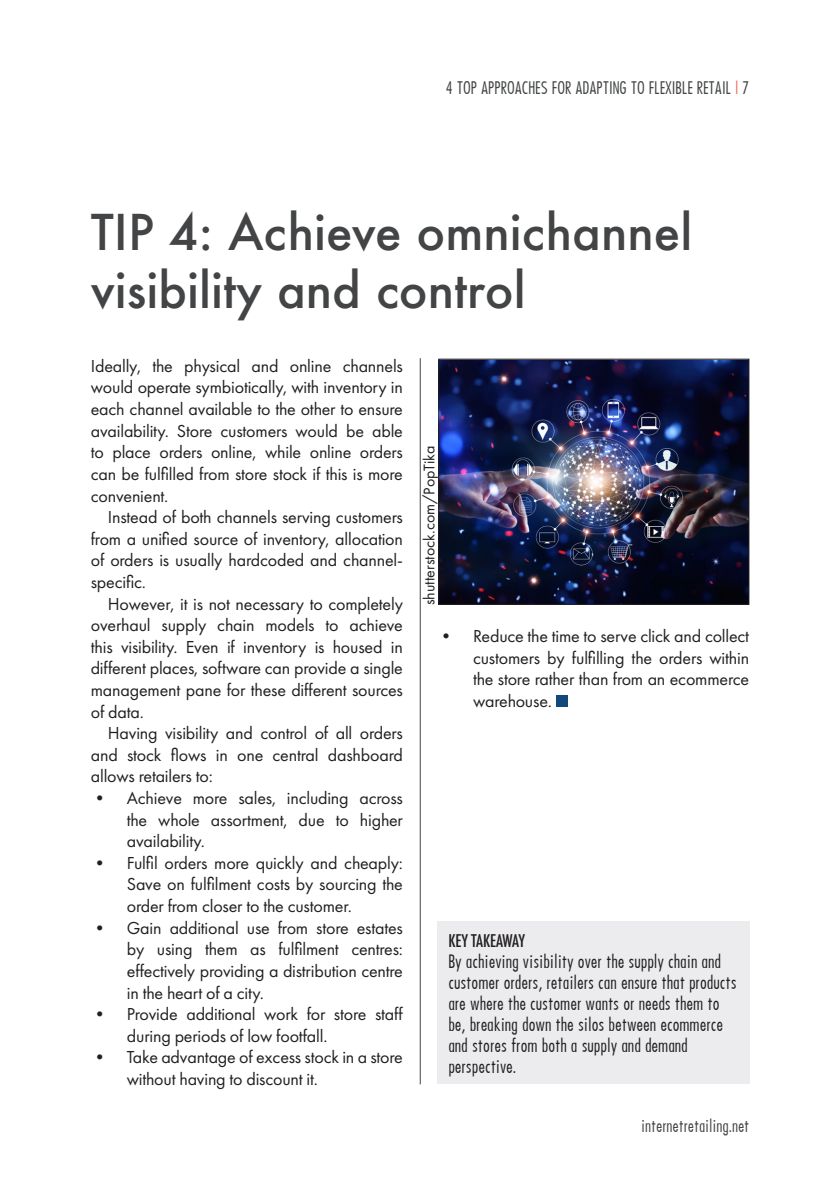
<style>
.page{position:relative;width:840px;height:1191px;background:#fff}
.page>*{position:absolute;margin:0;border:0;box-sizing:border-box;transform-origin:0 0}
.title_headline{font:500 48px/57.6px "Futura";color:#424445}
.title_headline-2{font:18px/21.6px "Futura PT";letter-spacing:-.01em;color:#231f20;text-align:justify}
.t1{font:500 17px/21px "Futura Cond";color:#231f20}
.t2{font:500 condensed 17px "Futura";letter-spacing:-.01em;color:#231f20}
.t3{font:500 16px "Futura Cond";color:#424445}
.t4{font:16px "Futura PT";color:#231f20}
.s1{color:#f26b54}
</style>
<div class="page">
<div style="left:555px;top:695px;width:12px;height:12px;background:#11497b"></div>
<hr style="left:419px;top:358px;width:1px;height:726px;background:#424445">
<div style="left:437px;top:921px;width:311px;height:163px;background:#ececee"></div>
<img style="left:440px;top:361px;width:306px;height:241px">
<div style="left:438px;top:359px;width:310px;height:245px;border:1px solid #231f20"></div>
<p class="t3" style="left:445px;top:78px;width:304px">4 TOP APPROACHES FOR ADAPTING TO FLEXIBLE RETAIL <span class="s1">l</span> 7</p>
<p class="title_headline" style="left:91px;top:203px;width:602px">TIP 4: Achieve omnichannel visibility and control</p>
<p class="title_headline-2" style="left:91px;top:355px;width:313px">Ideally, the physical and online channels would operate symbiotically, with inventory in each channel available to the other to ensure availability. Store customers would be able to place orders online, while online orders can be fulfilled from store stock if this is more convenient.</p>
<p class="title_headline-2" style="left:91px;top:506px;width:313px;text-indent:17px">Instead of both channels serving customers from a unified source of inventory, allocation of orders is usually hardcoded and channel&shy;specific.</p>
<p class="title_headline-2" style="left:91px;top:592px;width:313px;text-indent:17px">However, it is not necessary to completely overhaul supply chain models to achieve this visibility. Even if inventory is housed in different places, software can provide a single management pane for these different sources of data.</p>
<p class="title_headline-2" style="left:91px;top:722px;width:313px;text-indent:17px">Having visibility and control of all orders and stock flows in one central dashboard allows retailers to:</p>
<p class="title_headline-2" style="left:127px;top:787px;width:277px;text-indent:-36px">• Achieve more sales, including across the whole assortment, due to higher availability.</p>
<p class="title_headline-2" style="left:127px;top:852px;width:277px;text-indent:-36px">• Fulfil orders more quickly and cheaply:<br>Save on fulfilment costs by sourcing the order from closer to the customer.</p>
<p class="title_headline-2" style="left:127px;top:916px;width:277px;text-indent:-36px">• Gain additional use from store estates by using them as fulfilment centres: effectively providing a distribution centre in the heart of a city.</p>
<p class="title_headline-2" style="left:127px;top:1003px;width:277px;text-indent:-36px">• Provide additional work for store staff during periods of low footfall.</p>
<p class="title_headline-2" style="left:127px;top:1046px;width:277px;text-indent:-36px">• Take advantage of excess stock in a store without having to discount it.</p>
<p class="t4" style="left:419px;top:605px;width:161px;rotate:-90deg">shutterstock.com/PopTika</p>
<p class="title_headline-2" style="left:473px;top:625px;width:277px;text-indent:-36px">• Reduce the time to serve click and collect customers by fulfilling the orders within the store rather than from an ecommerce warehouse.</p>
<p class="t2" style="left:448px;top:929px;width:78px">KEY TAKEAWAY</p>
<p class="t1" style="left:448px;top:951px;width:289px">By achieving visibility over the supply chain and customer orders, retailers can ensure that products are where the customer wants or needs them to be, breaking down the silos between ecommerce and stores from both a supply and demand perspective.</p>
<p class="t3" style="left:641px;top:1115px;width:109px">internetretailing.net</p>
</div>
